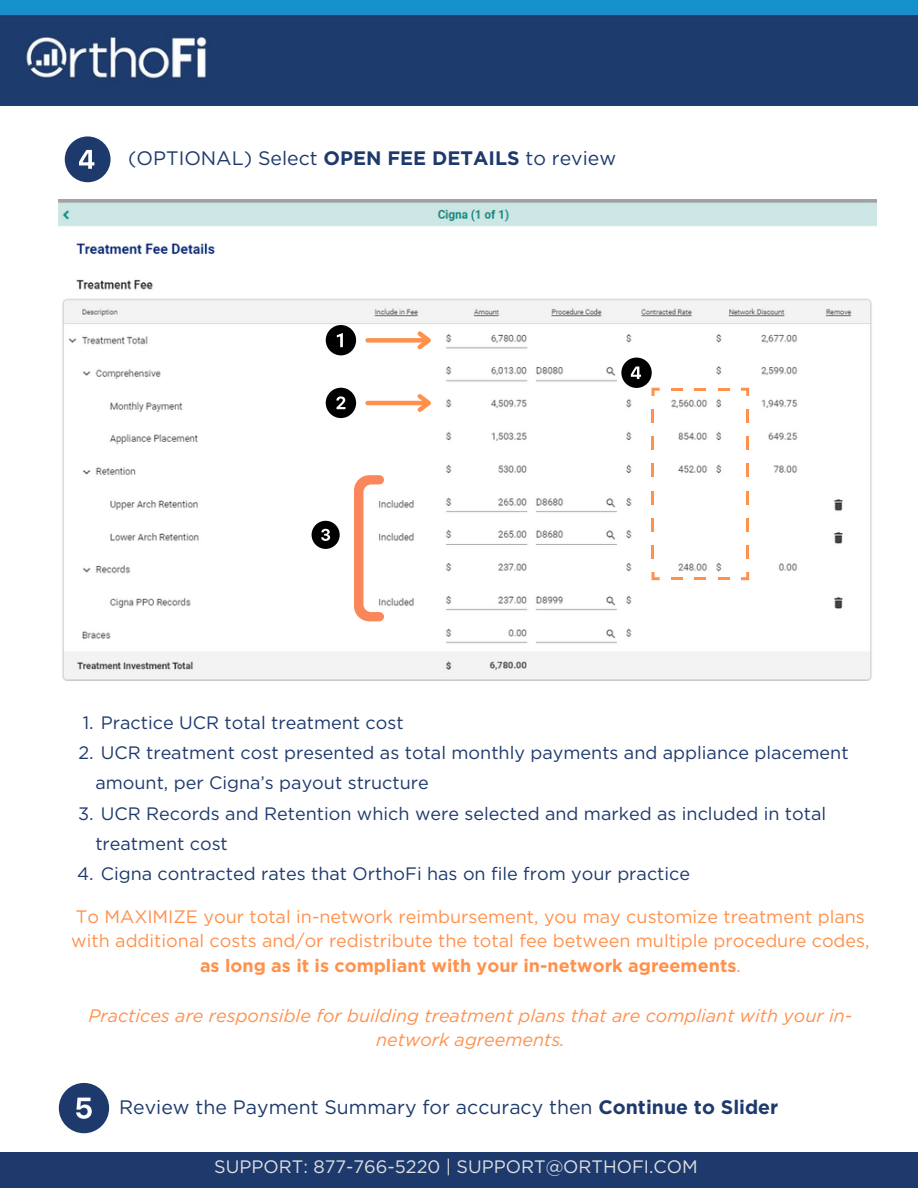
<style>
.page{position:relative;width:918px;height:1188px;background:#fff}
.page>*{position:absolute;margin:0;border:0;box-sizing:border-box;transform-origin:0 0}
.t1{font:19.5px "Gotham";color:#1e3a6d}
.t2{font:18px/30.3px "Gotham";color:#1e3a6d}
.t3{font:18px/24.8px "Gotham";color:#ff914d;text-align:center}
.t4{font:italic 18px/24.8px "Gotham";color:#ff914d;text-align:center}
.t5{font:18px "Gotham";color:#e0e0e0}
.s1{font-weight:700}
</style>
<div class="page">
<div style="left:0;top:1152px;width:918px;height:36px;background:#1e3a6d"></div>
<img style="left:0;top:0;width:918px;height:106px">
<svg style="left:65px;top:136px;width:46px;height:46px"></svg>
<img style="left:59px;top:200px;width:818px;height:481px">
<div style="left:368px;top:338px;width:60px;height:5px;background:#ff914d"></div>
<svg style="left:413px;top:327px;width:23px;height:26px"></svg>
<svg style="left:326px;top:325px;width:30px;height:30px"></svg>
<svg style="left:326px;top:388px;width:30px;height:30px"></svg>
<svg style="left:312px;top:521px;width:28px;height:28px"></svg>
<svg style="left:354px;top:475px;width:30px;height:146px"></svg>
<svg style="left:741px;top:388px;width:8px;height:8px"></svg>
<svg style="left:746px;top:545px;width:3px;height:13px"></svg>
<hr style="left:746px;top:409px;width:3px;height:14px;background:#ff914d">
<svg style="left:746px;top:437px;width:3px;height:13px"></svg>
<svg style="left:746px;top:464px;width:3px;height:13px"></svg>
<svg style="left:746px;top:491px;width:3px;height:13px"></svg>
<svg style="left:746px;top:518px;width:3px;height:13px"></svg>
<svg style="left:741px;top:572px;width:8px;height:8px"></svg>
<svg style="left:718px;top:577px;width:11px;height:3px"></svg>
<svg style="left:695px;top:577px;width:11px;height:3px"></svg>
<svg style="left:671px;top:577px;width:12px;height:3px"></svg>
<svg style="left:652px;top:572px;width:8px;height:8px"></svg>
<svg style="left:652px;top:464px;width:2px;height:13px"></svg>
<svg style="left:652px;top:437px;width:2px;height:13px"></svg>
<svg style="left:652px;top:409px;width:2px;height:14px"></svg>
<svg style="left:652px;top:518px;width:2px;height:13px"></svg>
<svg style="left:652px;top:491px;width:2px;height:13px"></svg>
<svg style="left:652px;top:545px;width:2px;height:13px"></svg>
<svg style="left:671px;top:388px;width:12px;height:3px"></svg>
<svg style="left:718px;top:388px;width:11px;height:3px"></svg>
<svg style="left:695px;top:388px;width:11px;height:3px"></svg>
<svg style="left:621px;top:358px;width:39px;height:38px"></svg>
<hr style="left:368px;top:401px;width:60px;height:4px;background:#ff914d">
<svg style="left:413px;top:390px;width:23px;height:26px"></svg>
<svg style="left:59px;top:1083px;width:50px;height:50px"></svg>
<p class="t1" style="left:128px;top:146px;width:490px">(OPTIONAL) Select <span class="s1">OPEN FEE DETAILS</span> to review</p>
<p class="t2" style="left:83px;top:708px;width:323px">1. Practice UCR total treatment cost</p>
<p class="t2" style="left:95px;top:738px;width:755px;text-indent:-17px">2. UCR treatment cost presented as total monthly payments and appliance placement amount, per Cigna’s payout structure</p>
<p class="t2" style="left:95px;top:799px;width:732px;text-indent:-17px">3. UCR Records and Retention which were selected and marked as included in total treatment cost</p>
<p class="t2" style="left:77px;top:860px;width:615px">4. Cigna contracted rates that OrthoFi has on file from your practice</p>
<p class="t3" style="left:71px;top:904px;width:800px">To MAXIMIZE your total in-network reimbursement, you may customize treatment plans with additional costs and/or redistribute the total fee between multiple procedure codes, <span class="s1">as long as it is compliant with your in-network agreements</span>.</p>
<p class="t4" style="left:89px;top:1003px;width:765px">Practices are responsible for building treatment plans that are compliant with your in&shy;network agreements.</p>
<p class="t1" style="left:119px;top:1095px;width:661px">Review the Payment Summary for accuracy then <span class="s1">Continue to Slider</span></p>
<p class="t5" style="left:214px;top:1155px;width:485px">SUPPORT: 877-766-5220 | SUPPORT@ORTHOFI.COM</p>
</div>
